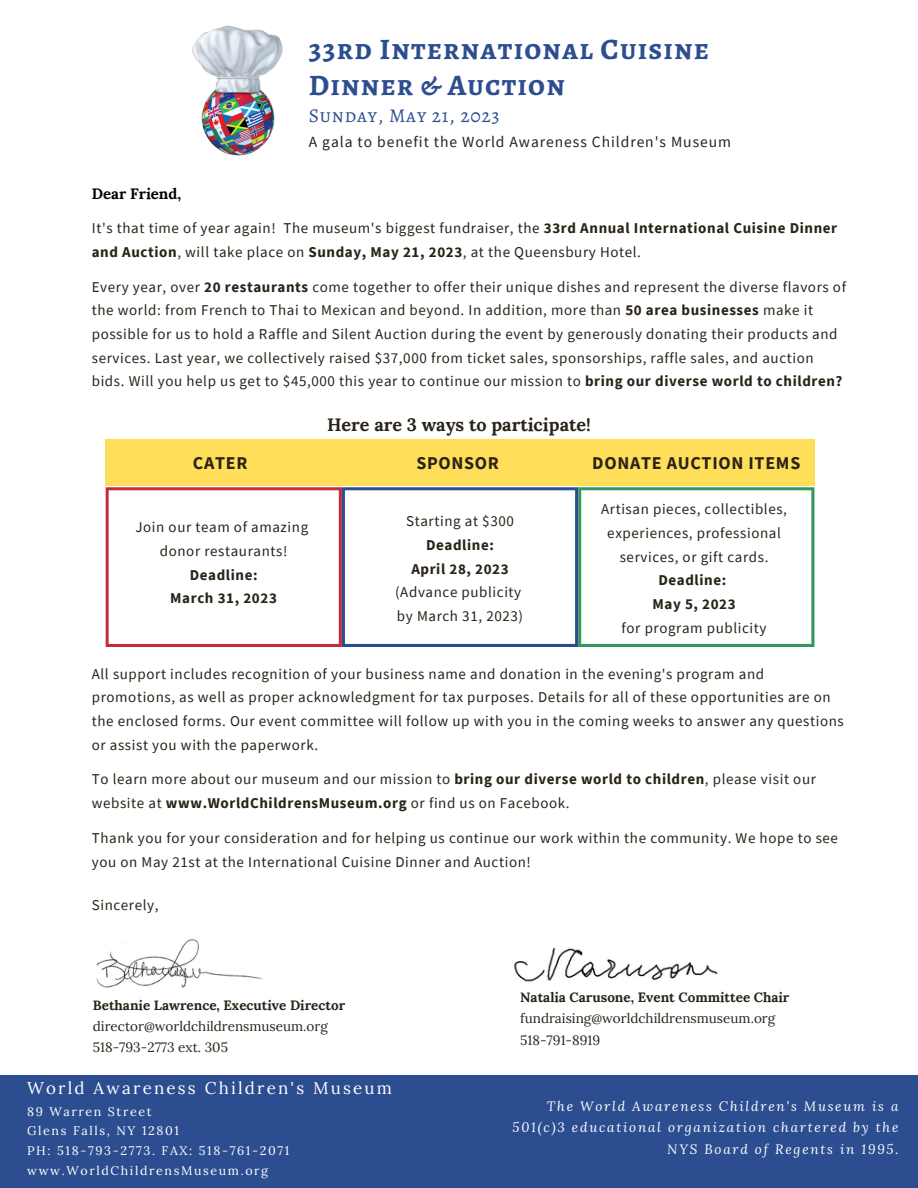
<style>
.page{position:relative;width:918px;height:1188px;background:#fff}
.page>*{position:absolute;margin:0;border:0;box-sizing:border-box;transform-origin:0 0}
.t1{font:700 29.7px/36px "Alegreya SC";letter-spacing:.04em;color:#2c4e90}
.t2{font:19.5px "Alegreya SC";letter-spacing:.04em;color:#2c4e90}
.t3{font:700 18px "Source Sans Pro";letter-spacing:.04em;color:#292318}
.t4{font:700 18px "Lora";color:#292318}
.t5{font:16.95px "Lora";letter-spacing:.13em;color:#fff}
.t6{font:15.6px "Source Sans Pro";letter-spacing:.06em;color:#292318}
.t7{font:15px/23.7px "Source Sans Pro";letter-spacing:.04em;color:#292318}
.t8{font:700 15px/23.7px "Source Sans Pro";letter-spacing:.04em;color:#292318;text-align:center}
.t9{font:700 15px "Lora";color:#000}
.t10{font:italic 13.5px/21.3px "Lora";letter-spacing:.13em;color:#fff;text-align:right}
.t11{font:13.5px/21.3px "Lora";color:#292318}
.t12{font:700 13.5px "Lora";color:#292318}
.t13{font:12.45px/19.6px "Lora";letter-spacing:.13em;color:#fff}
.s1{font-weight:700}
</style>
<div class="page">
<div style="left:0;top:1076px;width:918px;height:112px;background:#2c4e90"></div>
<img style="left:192px;top:25px;width:91px;height:131px">
<img style="left:96px;top:939px;width:167px;height:49px">
<img style="left:514px;top:947px;width:204px;height:35px">
<div style="left:106px;top:439px;width:708px;height:47px;background:#ffde59"></div>
<svg style="left:106px;top:487px;width:708px;height:160px"></svg>
<p class="t9" style="left:92px;top:184px;width:91px">Dear Friend,</p>
<h1 class="t1" style="left:309px;top:31px;width:402px">33rd International Cuisine<br>Dinner &amp; Auction</h1>
<p class="t6" style="left:309px;top:132px;width:424px">A gala to benefit the World Awareness Children's Museum</p>
<h2 class="t2" style="left:309px;top:102px;width:192px">Sunday, May 21, 2023</h2>
<p class="t7" style="left:92px;top:216px;width:747px">It's that time of year again! The museum's biggest fundraiser, the <span class="s1">33rd Annual International Cuisine Dinner and Auction</span>, will take place on <span class="s1">Sunday, May 21, 2023</span>, at the Queensbury Hotel.</p>
<p class="t7" style="left:92px;top:275px;width:756px">Every year, over <span class="s1">20 restaurants</span> come together to offer their unique dishes and represent the diverse flavors of the world: from French to Thai to Mexican and beyond. In addition, more than <span class="s1">50 area businesses</span> make it possible for us to hold a Raffle and Silent Auction during the event by generously donating their products and services. Last year, we collectively raised $37,000 from ticket sales, sponsorships, raffle sales, and auction bids. Will you help us get to $45,000 this year to continue our mission to <span class="s1">bring our diverse world to children?</span></p>
<p class="t4" style="left:327px;top:413px;width:265px">Here are 3 ways to participate!</p>
<p class="t3" style="left:193px;top:451px;width:56px">CATER</p>
<p class="t3" style="left:416px;top:451px;width:84px">SPONSOR</p>
<p class="t3" style="left:592px;top:451px;width:210px">DONATE AUCTION ITEMS</p>
<p class="t7" style="left:601px;top:497px;width:187px;text-align:center">Artisan pieces, collectibles, experiences, professional services, or gift cards.</p>
<p class="t8" style="left:652px;top:568px;width:85px">Deadline:<br>May 5, 2023</p>
<p class="t7" style="left:622px;top:615px;width:146px">for program publicity</p>
<p class="t7" style="left:92px;top:661px;width:754px">All support includes recognition of your business name and donation in the evening's program and promotions, as well as proper acknowledgment for tax purposes. Details for all of these opportunities are on the enclosed forms. Our event committee will follow up with you in the coming weeks to answer any questions or assist you with the paperwork.</p>
<p class="t7" style="left:92px;top:767px;width:726px">To learn more about our museum and our mission to <span class="s1">bring our diverse world to children</span>, please visit our website at <span class="s1">www.WorldChildrensMuseum.org</span> or find us on Facebook.</p>
<p class="t7" style="left:92px;top:826px;width:748px">Thank you for your consideration and for helping us continue our work within the community. We hope to see you on May 21st at the International Cuisine Dinner and Auction!</p>
<p class="t7" style="left:406px;top:509px;width:109px">Starting at $300</p>
<p class="t8" style="left:411px;top:533px;width:99px">Deadline:<br>April 28, 2023</p>
<p class="t7" style="left:395px;top:580px;width:129px">(Advance publicity by March 31, 2023)</p>
<p class="t7" style="left:135px;top:515px;width:174px;text-align:center">Join our team of amazing donor restaurants!</p>
<p class="t8" style="left:170px;top:562px;width:108px">Deadline:<br>March 31, 2023</p>
<p class="t7" style="left:92px;top:893px;width:68px">Sincerely,</p>
<p class="t12" style="left:93px;top:996px;width:254px">Bethanie Lawrence, Executive Director</p>
<p class="t11" style="left:93px;top:1015px;width:236px">director@worldchildrensmuseum.org<br>518-793-2773 ext. 305</p>
<p class="t12" style="left:520px;top:989px;width:271px">Natalia Carusone, Event Committee Chair</p>
<p class="t11" style="left:520px;top:1008px;width:257px">fundraising@worldchildrensmuseum.org<br>518-791-8919</p>
<p class="t5" style="left:27px;top:1077px;width:366px">World Awareness Children's Museum</p>
<p class="t13" style="left:27px;top:1101px;width:264px">89 Warren Street<br>Glens Falls, NY 12801<br>PH: 518-793-2773. FAX: 518-761-2071 www.WorldChildrensMuseum.org</p>
<p class="t10" style="left:513px;top:1095px;width:387px">The World Awareness Children's Museum is a<br>501(c)3 educational organization chartered by the<br>NYS Board of Regents in 1995.</p>
</div>
